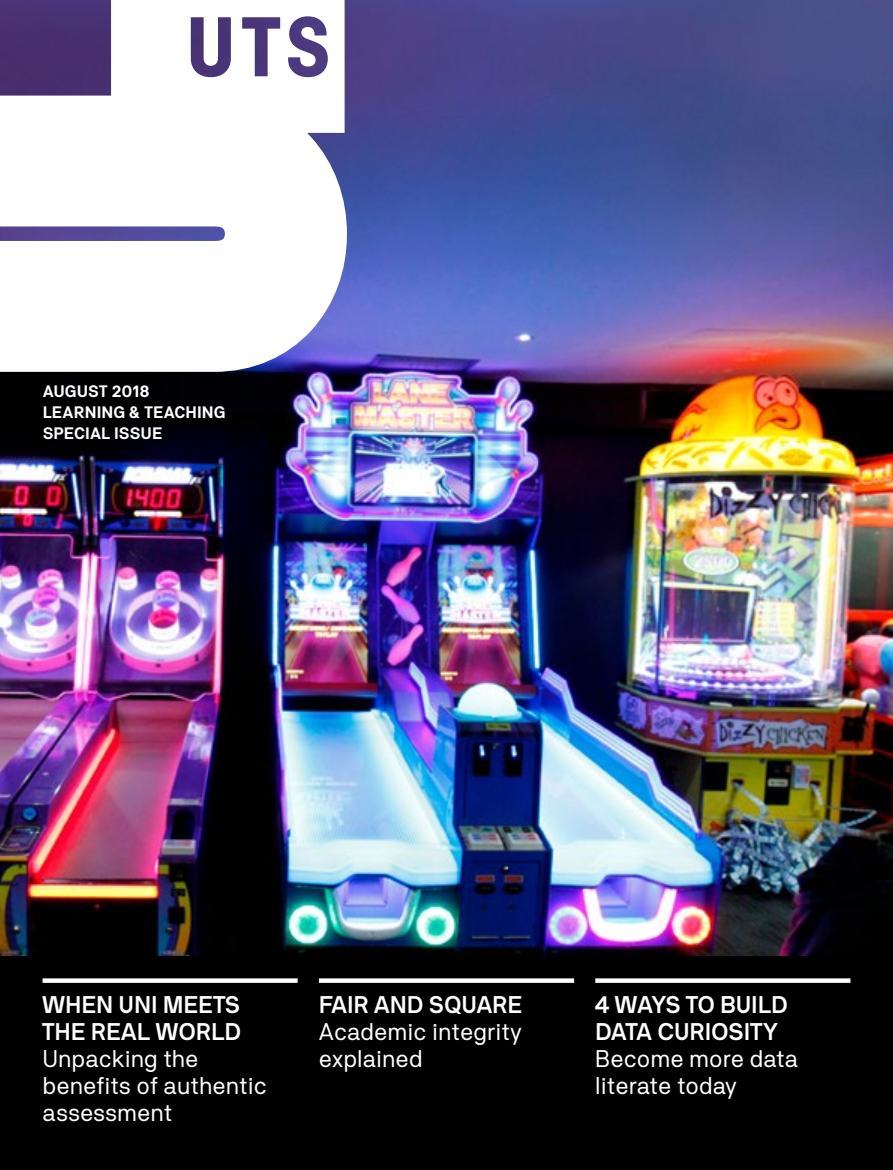
<style>
.page{position:relative;width:893px;height:1170px;background:#fff}
.page>*{position:absolute;margin:0;border:0;box-sizing:border-box;transform-origin:0 0}
.t1{font:24px/27px "NB Akademie Std";color:#fff}
.t2{font:700 24px/27px "NB International Pro";letter-spacing:.02em;color:#fff}
.t3{font:700 16.5px/21px "NB Akademie Std";color:#fff}
</style>
<div class="page">
<div style="left:0;top:0;width:893px;height:1169px;background:#000"></div>
<img style="left:0;top:0;width:893px;height:955px">
<svg style="left:43px;top:978px;width:255px;height:4px"></svg>
<svg style="left:595px;top:978px;width:255px;height:4px"></svg>
<svg style="left:319px;top:978px;width:255px;height:4px"></svg>
<svg style="left:0;top:0;width:347px;height:372px;background:#dedbe9"></svg>
<p class="t3" style="left:43px;top:380px;width:184px">AUGUST 2018<br>LEARNING &amp; TEACHING<br>SPECIAL ISSUE</p>
<p class="t2" style="left:43px;top:990px;width:200px">WHEN UNI MEETS<br>THE REAL WORLD</p>
<p class="t1" style="left:43px;top:1044px;width:226px">Unpacking the benefits of authentic assessment</p>
<p class="t2" style="left:319px;top:990px;width:204px">FAIR AND SQUARE</p>
<p class="t1" style="left:319px;top:1017px;width:205px">Academic integrity explained</p>
<p class="t2" style="left:595px;top:990px;width:194px">4 WAYS TO BUILD<br>DATA CURIOSITY</p>
<p class="t1" style="left:595px;top:1044px;width:204px">Become more data literate today</p>
</div>
